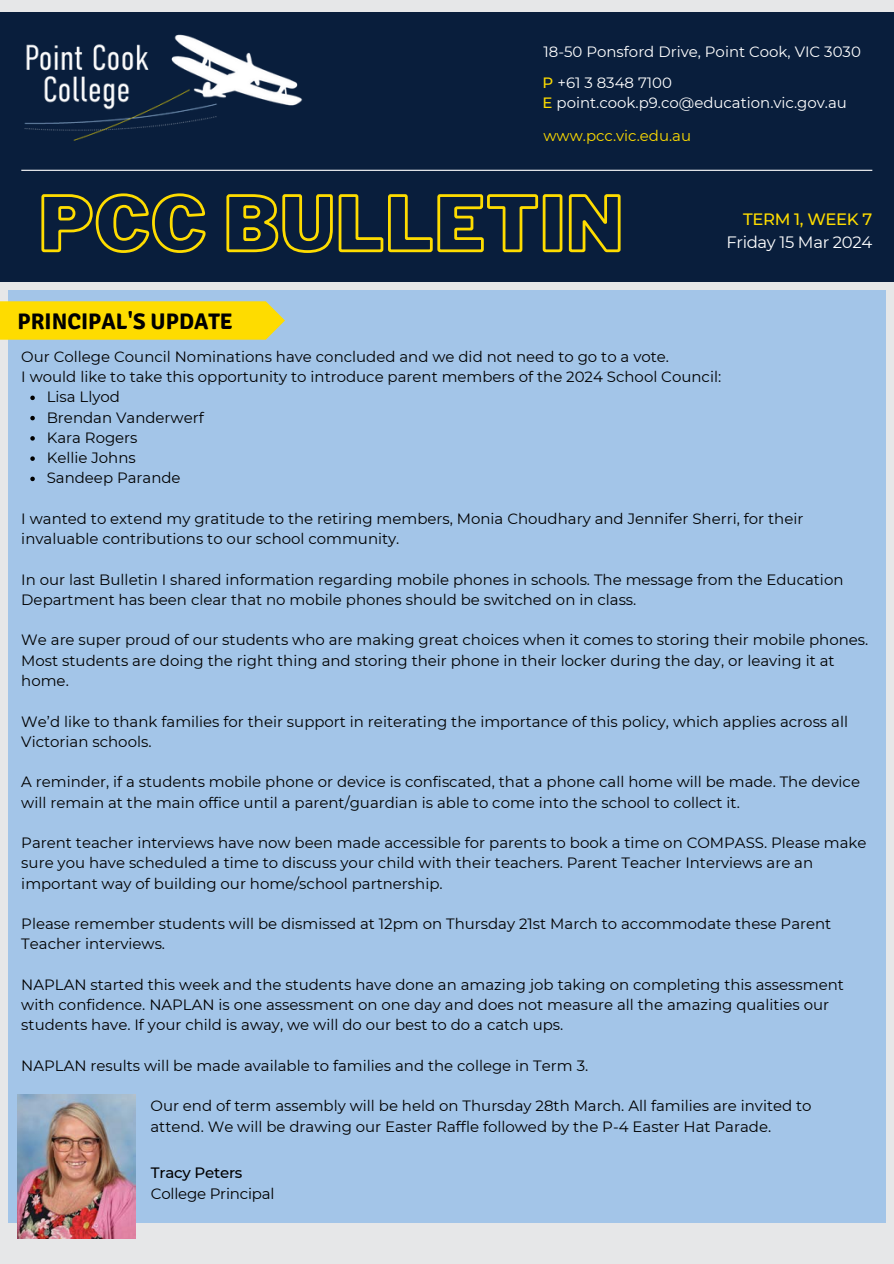
<style>
.page{position:relative;width:894px;height:1264px;background:#fff}
.page>*{position:absolute;margin:0;border:0;box-sizing:border-box;transform-origin:0 0}
.t1{font:700 22.5px "Signika";color:#000}
.t2{font:16.5px "Montserrat";letter-spacing:-.02em;color:#fff}
.t3{font:500 16.5px "Montserrat";letter-spacing:-.02em;color:#fedc00}
.t4{font:15px/20.2px "Montserrat";color:#000}
.t5{font:15px "Montserrat";color:#fff}
.t6{font:15px "Montserrat";color:#fedc00}
.t7{font:500 15px "Montserrat";letter-spacing:-.015em;color:#000}
.s1{font-weight:500;color:#fedc00}
</style>
<div class="page">
<div style="left:0;top:0;width:893px;height:1263px;background:#e6e7e8"></div>
<div style="left:0;top:12px;width:893px;height:270px;background:#091e3c"></div>
<img style="left:24px;top:34px;width:279px;height:107px">
<hr style="left:21px;top:170px;width:851px;height:1px;background:#fff">
<div style="left:8px;top:291px;width:877px;height:931px;background:#a3c5e8"></div>
<svg style="left:0;top:301px;width:285px;height:39px;background:#f9da0b"></svg>
<svg style="left:41px;top:193px;width:580px;height:60px"></svg>
<svg style="left:30px;top:395px;width:5px;height:5px"></svg>
<svg style="left:30px;top:416px;width:5px;height:4px"></svg>
<svg style="left:30px;top:436px;width:5px;height:4px"></svg>
<svg style="left:30px;top:456px;width:5px;height:5px"></svg>
<svg style="left:30px;top:476px;width:5px;height:5px"></svg>
<img style="left:18px;top:1094px;width:118px;height:144px">
<h1 class="t5" style="left:543px;top:43px;width:319px">18-50 Ponsford Drive, Point Cook, VIC 3030</h1>
<p class="t5" style="left:542px;top:73px;width:131px"><span class="s1">P</span> +61 3 8348 7100</p>
<p class="t5" style="left:542px;top:93px;width:306px"><span class="s1">E</span> point.cook.p9.co@education.vic.gov.au</p>
<p class="t6" style="left:543px;top:126px;width:149px">www.pcc.vic.edu.au</p>
<p class="t3" style="left:743px;top:209px;width:131px">TERM 1, WEEK 7</p>
<p class="t2" style="left:726px;top:232px;width:147px">Friday 15 Mar 2024</p>
<p class="t1" style="left:18px;top:307px;width:217px">PRINCIPAL'S UPDATE</p>
<p class="t4" style="left:21px;top:346px;width:649px">Our College Council Nominations have concluded and we did not need to go to a vote.</p>
<p class="t4" style="left:21px;top:366px;width:701px">I would like to take this opportunity to introduce parent members of the 2024 School Council:</p>
<p class="t4" style="left:47px;top:387px;width:75px">Lisa Llyod</p>
<p class="t4" style="left:47px;top:407px;width:158px">Brendan Vanderwerf</p>
<p class="t4" style="left:47px;top:427px;width:92px">Kara Rogers</p>
<p class="t4" style="left:47px;top:447px;width:90px">Kellie Johns</p>
<p class="t4" style="left:47px;top:468px;width:135px">Sandeep Parande</p>
<p class="t4" style="left:21px;top:508px;width:783px">I wanted to extend my gratitude to the retiring members, Monia Choudhary and Jennifer Sherri, for their invaluable contributions to our school community.</p>
<p class="t4" style="left:21px;top:569px;width:823px">In our last Bulletin I shared information regarding mobile phones in schools. The message from the Education<br>Department has been clear that no mobile phones should be switched on in class.</p>
<p class="t4" style="left:21px;top:630px;width:848px">We are super proud of our students who are making great choices when it comes to storing their mobile phones.<br>Most students are doing the right thing and storing their phone in their locker during the day, or leaving it at home.</p>
<p class="t4" style="left:21px;top:711px;width:828px">We’d like to thank families for their support in reiterating the importance of this policy, which applies across all<br>Victorian schools.</p>
<p class="t4" style="left:21px;top:771px;width:840px">A reminder, if a students mobile phone or device is confiscated, that a phone call home will be made. The device will remain at the main office until a parent/guardian is able to come into the school to collect it.</p>
<p class="t4" style="left:21px;top:832px;width:846px">Parent teacher interviews have now been made accessible for parents to book a time on COMPASS. Please make sure you have scheduled a time to discuss your child with their teachers. Parent Teacher Interviews are an important way of building our home/school partnership.</p>
<p class="t4" style="left:21px;top:913px;width:811px">Please remember students will be dismissed at 12pm on Thursday 21st March to accommodate these Parent<br>Teacher interviews.</p>
<p class="t4" style="left:21px;top:974px;width:823px">NAPLAN started this week and the students have done an amazing job taking on completing this assessment with confidence. NAPLAN is one assessment on one day and does not measure all the amazing qualities our students have. If your child is away, we will do our best to do a catch ups.</p>
<p class="t4" style="left:21px;top:1055px;width:568px">NAPLAN results will be made available to families and the college in Term 3.</p>
<p class="t4" style="left:150px;top:1095px;width:662px">Our end of term assembly will be held on Thursday 28th March. All families are invited to</p>
<p class="t4" style="left:150px;top:1116px;width:622px">attend. We will be drawing our Easter Raffle followed by the P-4 Easter Hat Parade.</p>
<h2 class="t7" style="left:151px;top:1163px;width:93px">Tracy Peters</h2>
<p class="t4" style="left:151px;top:1183px;width:125px">College Principal</p>
</div>
